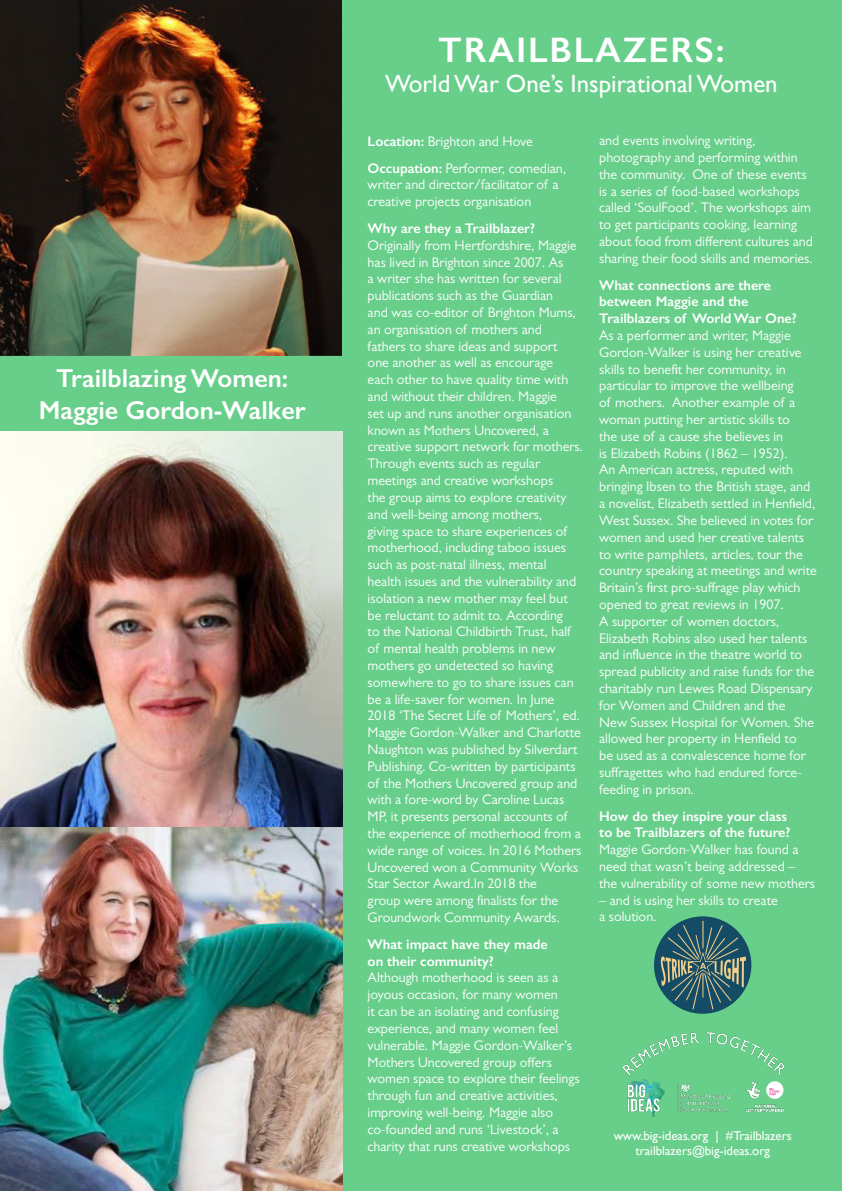
<style>
.page{position:relative;width:842px;height:1191px;background:#fff}
.page>*{position:absolute;margin:0;border:0;box-sizing:border-box;transform-origin:0 0}
.t1{font:600 35.6px "Gill Sans";letter-spacing:.05em;color:#fff}
.t2{font:600 26px "Gill Sans";color:#fff}
.t3{font:24.8px "Gill Sans";color:#fff}
.t4{font:14px/16.8px "Gill Sans MT Pro";color:#fff}
.t5{font:600 14px/16.8px "Gill Sans";color:#fff}
.t6{font:12.8px "Gill Sans";color:#fff}
.s1{font-family:"Gill Sans";font-weight:600}
</style>
<div class="page">
<img style="left:0;top:0;width:343px;height:356px">
<div style="left:343px;top:0;width:499px;height:1191px;background:#68cf8b"></div>
<img style="left:0;top:826px;width:343px;height:365px">
<div style="left:0;top:356px;width:343px;height:75px;background:#68cf8b"></div>
<img style="left:627px;top:1079px;width:157px;height:38px">
<img style="left:622px;top:1032px;width:163px;height:44px">
<img style="left:0;top:431px;width:343px;height:395px">
<div style="left:654px;top:916px;width:97px;height:97px;background:#144c65;border-radius:50%"></div>
<svg style="left:661px;top:921px;width:85px;height:88px"></svg>
<p class="t2" style="left:56px;top:363px;width:234px">Trailblazing Women:</p>
<p class="t2" style="left:39px;top:394px;width:268px">Maggie Gordon-Walker</p>
<p class="t1" style="left:438px;top:28px;width:288px">TRAILBLAZERS:</p>
<p class="t3" style="left:385px;top:69px;width:394px">World War One’s Inspirational Women</p>
<p class="t4" style="left:368px;top:132px;width:167px"><span class="s1">Location:</span> Brighton and Hove</p>
<p class="t4" style="left:368px;top:159px;width:200px"><span class="s1">Occupation:</span> Performer, comedian, writer and director/facilitator of a creative projects organisation</p>
<p class="t5" style="left:368px;top:220px;width:169px">Why are they a Trailblazer?</p>
<p class="t4" style="left:368px;top:236px;width:217px">Originally from Hertfordshire, Maggie has lived in Brighton since 2007. As<br>a writer she has written for several publications such as the Guardian<br>and was co-editor of Brighton Mums, an organisation of mothers and fathers to share ideas and support<br>one another as well as encourage<br>each other to have quality time with and without their children. Maggie<br>set up and runs another organisation known as Mothers Uncovered, a creative support network for mothers.<br>Through events such as regular meetings and creative workshops<br>the group aims to explore creativity and well-being among mothers,<br>giving space to share experiences of motherhood, including taboo issues such as post-natal illness, mental health issues and the vulnerability and isolation a new mother may feel but be reluctant to admit to. According<br>to the National Childbirth Trust, half of mental health problems in new mothers go undetected so having somewhere to go to share issues can be a life-saver for women. In June 2018 ‘The Secret Life of Mothers’, ed.<br>Maggie Gordon-Walker and Charlotte Naughton was published by Silverdart Publishing. Co-written by participants of the Mothers Uncovered group and with a fore-word by Caroline Lucas MP, it presents personal accounts of the experience of motherhood from a wide range of voices. In 2016 Mothers Uncovered won a Community Works Star Sector Award.In 2018 the<br>group were among finalists for the Groundwork Community Awards.</p>
<p class="t5" style="left:368px;top:935px;width:182px">What impact have they made</p>
<p class="t5" style="left:368px;top:952px;width:128px">on their community?</p>
<p class="t4" style="left:368px;top:969px;width:214px">Although motherhood is seen as a joyous occasion, for many women<br>it can be an isolating and confusing experience, and many women feel vulnerable. Maggie Gordon-Walker’s Mothers Uncovered group offers women space to explore their feelings through fun and creative activities, improving well-being. Maggie also co-founded and runs ‘Livestock’, a charity that runs creative workshops</p>
<p class="t4" style="left:599px;top:132px;width:215px">and events involving writing, photography and performing within the community. One of these events is a series of food-based workshops called ‘SoulFood’. The workshops aim to get participants cooking, learning about food from different cultures and sharing their food skills and memories.</p>
<p class="t5" style="left:599px;top:276px;width:199px">What connections are there between Maggie and the<br>Trailblazers of World War One?</p>
<p class="t4" style="left:599px;top:327px;width:219px">As a performer and writer, Maggie Gordon-Walker is using her creative skills to benefit her community, in particular to improve the wellbeing<br>of mothers. Another example of a woman putting her artistic skills to<br>the use of a cause she believes in<br>is Elizabeth Robins (1862 – 1952).<br>An American actress, reputed with bringing Ibsen to the British stage, and a novelist, Elizabeth settled in Henfield, West Sussex. She believed in votes for women and used her creative talents to write pamphlets, articles, tour the country speaking at meetings and write Britain’s first pro-suffrage play which opened to great reviews in 1907.<br>A supporter of women doctors, Elizabeth Robins also used her talents and influence in the theatre world to spread publicity and raise funds for the charitably run Lewes Road Dispensary for Women and Children and the New Sussex Hospital for Women. She allowed her property in Henfield to<br>be used as a convalescence home for suffragettes who had endured force&shy;feeding in prison.</p>
<p class="t5" style="left:599px;top:807px;width:189px">How do they inspire your class</p>
<p class="t5" style="left:599px;top:824px;width:193px">to be Trailblazers of the future?</p>
<p class="t4" style="left:599px;top:841px;width:201px">Maggie Gordon-Walker has found a need that wasn’t being addressed –</p>
<p class="t4" style="left:599px;top:874px;width:217px">the vulnerability of some new mothers</p>
<p class="t4" style="left:599px;top:891px;width:180px">– and is using her skills to create</p>
<p class="t4" style="left:599px;top:908px;width:59px">a solution.</p>
<p class="t6" style="left:614px;top:1127px;width:179px">www.big-ideas.org | #Trailblazers</p>
<p class="t6" style="left:635px;top:1143px;width:136px">trailblazers@big-ideas.org</p>
</div>
